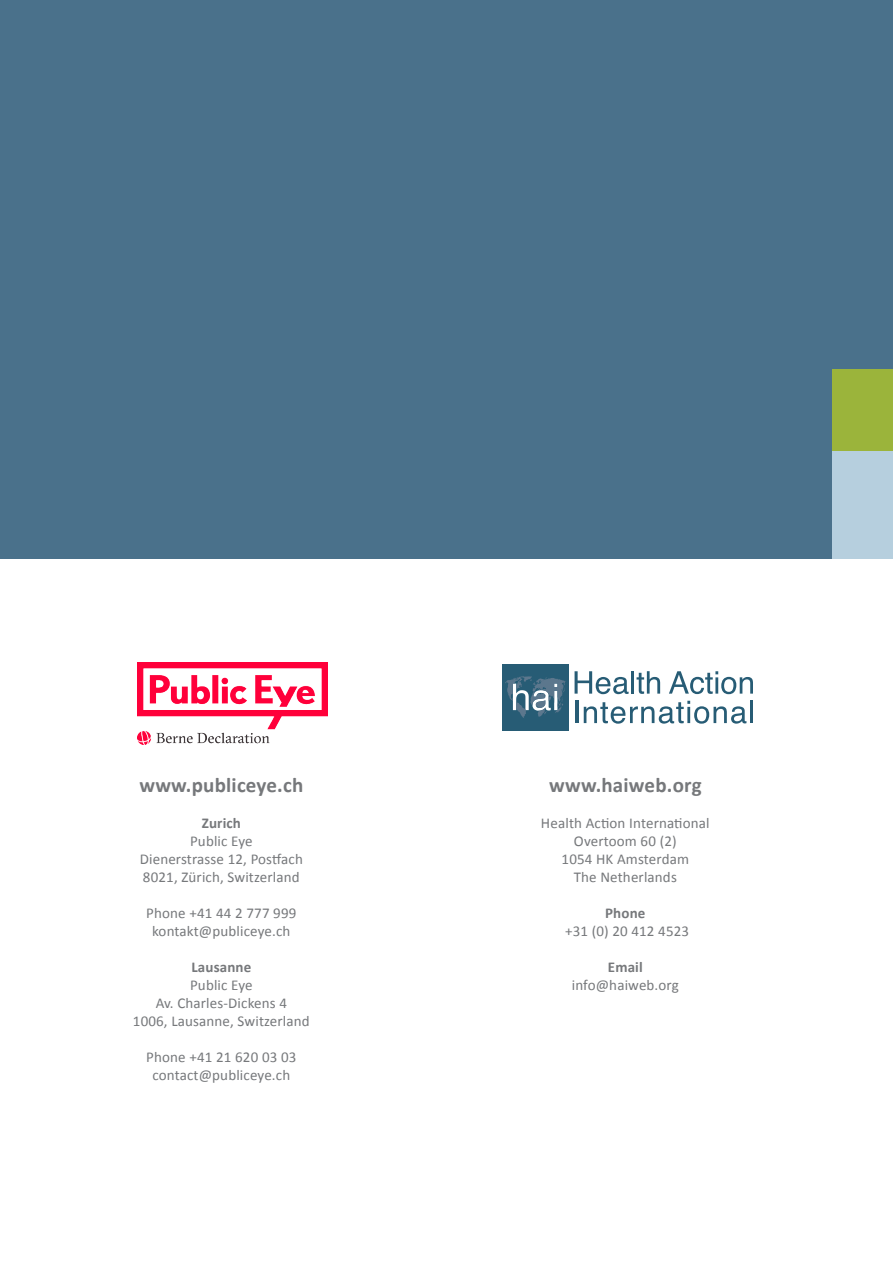
<style>
.page{position:relative;width:893px;height:1263px;background:#fff}
.page>*{position:absolute;margin:0;border:0;box-sizing:border-box;transform-origin:0 0}
.t1{font:700 21px "Calibri";letter-spacing:.01em;color:#76787b}
.t2{font:15px "Calibri";letter-spacing:.01em;color:#76787b}
.t3{font:700 15px "Calibri";letter-spacing:.01em;color:#76787b}
</style>
<div class="page">
<div style="left:0;top:0;width:893px;height:558px;background:#4a718b"></div>
<div style="left:833px;top:449px;width:60px;height:109px;background:#b6cfde"></div>
<div style="left:833px;top:369px;width:60px;height:81px;background:#9bb43b"></div>
<svg style="left:575px;top:671px;width:54px;height:23px"></svg>
<hr style="left:631px;top:671px;width:3px;height:23px;background:#275c75">
<svg style="left:636px;top:671px;width:24px;height:23px"></svg>
<svg style="left:669px;top:671px;width:84px;height:23px"></svg>
<hr style="left:575px;top:701px;width:3px;height:22px;background:#275c75">
<svg style="left:584px;top:701px;width:162px;height:23px"></svg>
<hr style="left:750px;top:701px;width:3px;height:22px;background:#275c75">
<div style="left:502px;top:664px;width:66px;height:66px;background:#275c75"></div>
<svg style="left:505px;top:676px;width:60px;height:42px"></svg>
<img style="left:138px;top:663px;width:189px;height:82px">
<p class="t1" style="left:139px;top:772px;width:165px">www.publiceye.ch</p>
<p class="t3" style="left:202px;top:813px;width:41px">Zurich</p>
<p class="t2" style="left:190px;top:832px;width:64px">Public Eye</p>
<p class="t2" style="left:140px;top:850px;width:165px">Dienerstrasse 12, Postfach</p>
<p class="t2" style="left:143px;top:868px;width:158px">8021, Zürich, Switzerland</p>
<p class="t2" style="left:146px;top:904px;width:152px">Phone +41 44 2 777 999</p>
<p class="t2" style="left:152px;top:922px;width:140px">kontakt@publiceye.ch</p>
<p class="t3" style="left:191px;top:957px;width:61px">Lausanne</p>
<p class="t2" style="left:190px;top:976px;width:64px">Public Eye</p>
<p class="t2" style="left:156px;top:994px;width:133px">Av. Charles-Dickens 4</p>
<p class="t2" style="left:133px;top:1012px;width:178px">1006, Lausanne, Switzerland</p>
<p class="t2" style="left:146px;top:1048px;width:152px">Phone +41 21 620 03 03</p>
<p class="t2" style="left:152px;top:1066px;width:139px">contact@publiceye.ch</p>
<p class="t1" style="left:549px;top:772px;width:154px">www.haiweb.org</p>
<p class="t2" style="left:541px;top:814px;width:170px">Health Action International</p>
<p class="t2" style="left:574px;top:832px;width:104px">Overtoom 60 (2)</p>
<p class="t2" style="left:562px;top:850px;width:129px">1054 HK Amsterdam</p>
<p class="t2" style="left:574px;top:868px;width:105px">The Netherlands</p>
<p class="t3" style="left:605px;top:903px;width:42px">Phone</p>
<p class="t2" style="left:565px;top:922px;width:126px">+31 (0) 20 412 4523</p>
<p class="t3" style="left:608px;top:957px;width:36px">Email</p>
<p class="t2" style="left:572px;top:976px;width:109px">info@haiweb.org</p>
</div>
